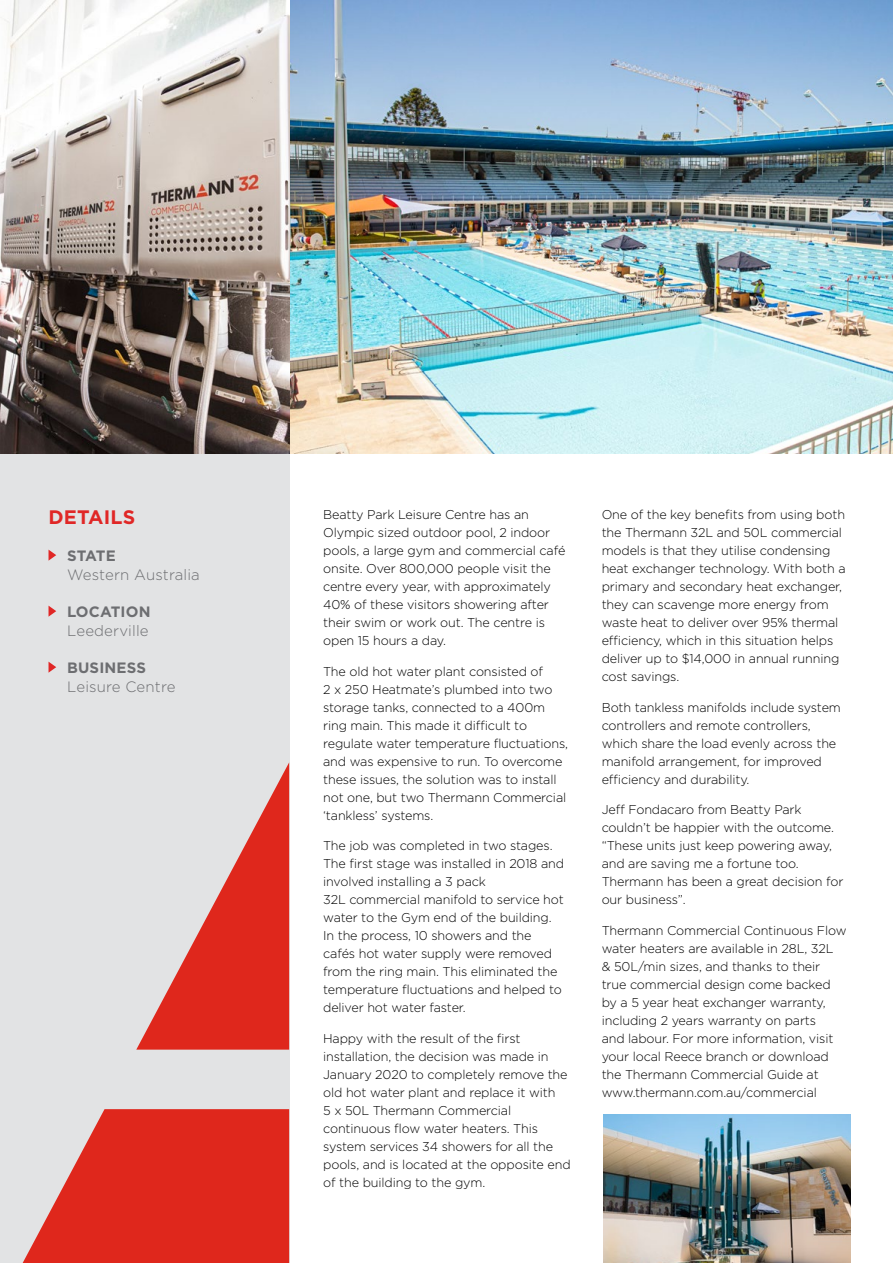
<style>
.page{position:relative;width:893px;height:1263px;background:#fff}
.page>*{position:absolute;margin:0;border:0;box-sizing:border-box;transform-origin:0 0}
.t1{font:700 19.5px "Gotham";letter-spacing:.01em;color:#e02726}
.t2{font:300 15px "Gotham";letter-spacing:.01em;color:#6d6e71}
.t3{font:700 15px "Gotham";letter-spacing:.01em;color:#6d6e71}
.t4{font:300 12.75px/18px "Gotham";letter-spacing:-.01em;color:#000}
</style>
<div class="page">
<img style="left:289px;top:0;width:604px;height:454px">
<div style="left:0;top:454px;width:289px;height:809px;background:#e2e3e4"></div>
<svg style="left:136px;top:763px;width:153px;height:287px"></svg>
<svg style="left:23px;top:1109px;width:266px;height:154px"></svg>
<svg style="left:49px;top:550px;width:7px;height:11px"></svg>
<svg style="left:49px;top:606px;width:7px;height:11px"></svg>
<svg style="left:49px;top:662px;width:7px;height:11px"></svg>
<svg style="left:0;top:0;width:289px;height:454px"></svg>
<img style="left:604px;top:1114px;width:246px;height:149px">
<h1 class="t1" style="left:49px;top:504px;width:88px">DETAILS</h1>
<p class="t3" style="left:67px;top:545px;width:50px">STATE</p>
<p class="t2" style="left:67px;top:565px;width:134px">Western Australia</p>
<p class="t3" style="left:67px;top:601px;width:85px">LOCATION</p>
<p class="t2" style="left:67px;top:621px;width:83px">Leederville</p>
<p class="t3" style="left:67px;top:657px;width:80px">BUSINESS</p>
<p class="t2" style="left:67px;top:677px;width:110px">Leisure Centre</p>
<p class="t4" style="left:323px;top:505px;width:244px">Beatty Park Leisure Centre has an Olympic sized outdoor pool, 2 indoor pools, a large gym and commercial café onsite. Over 800,000 people visit the centre every year, with approximately 40% of these visitors showering after their swim or work out. The centre is open 15 hours a day.</p>
<p class="t4" style="left:323px;top:662px;width:246px">The old hot water plant consisted of<br>2 x 250 Heatmate’s plumbed into two storage tanks, connected to a 400m ring main. This made it difficult to regulate water temperature fluctuations, and was expensive to run. To overcome these issues, the solution was to install not one, but two Thermann Commercial ‘tankless’ systems.</p>
<p class="t4" style="left:323px;top:836px;width:242px">The job was completed in two stages.<br>The first stage was installed in 2018 and involved installing a 3 pack<br>32L commercial manifold to service hot water to the Gym end of the building.<br>In the process, 10 showers and the cafés hot water supply were removed from the ring main. This eliminated the temperature fluctuations and helped to deliver hot water faster.</p>
<p class="t4" style="left:323px;top:1029px;width:249px">Happy with the result of the first installation, the decision was made in January 2020 to completely remove the old hot water plant and replace it with<br>5 x 50L Thermann Commercial continuous flow water heaters. This system services 34 showers for all the pools, and is located at the opposite end of the building to the gym.</p>
<p class="t4" style="left:602px;top:505px;width:245px">One of the key benefits from using both the Thermann 32L and 50L commercial models is that they utilise condensing heat exchanger technology. With both a primary and secondary heat exchanger, they can scavenge more energy from waste heat to deliver over 95% thermal efficiency, which in this situation helps deliver up to $14,000 in annual running cost savings.</p>
<p class="t4" style="left:602px;top:698px;width:241px">Both tankless manifolds include system controllers and remote controllers, which share the load evenly across the manifold arrangement, for improved efficiency and durability.</p>
<p class="t4" style="left:602px;top:800px;width:243px">Jeff Fondacaro from Beatty Park couldn’t be happier with the outcome. “These units just keep powering away, and are saving me a fortune too.<br>Thermann has been a great decision for our business”.</p>
<p class="t4" style="left:602px;top:921px;width:246px">Thermann Commercial Continuous Flow water heaters are available in 28L, 32L<br>&amp; 50L/min sizes, and thanks to their true commercial design come backed by a 5 year heat exchanger warranty, including 2 years warranty on parts<br>and labour. For more information, visit your local Reece branch or download the Thermann Commercial Guide at www.thermann.com.au/commercial</p>
</div>
